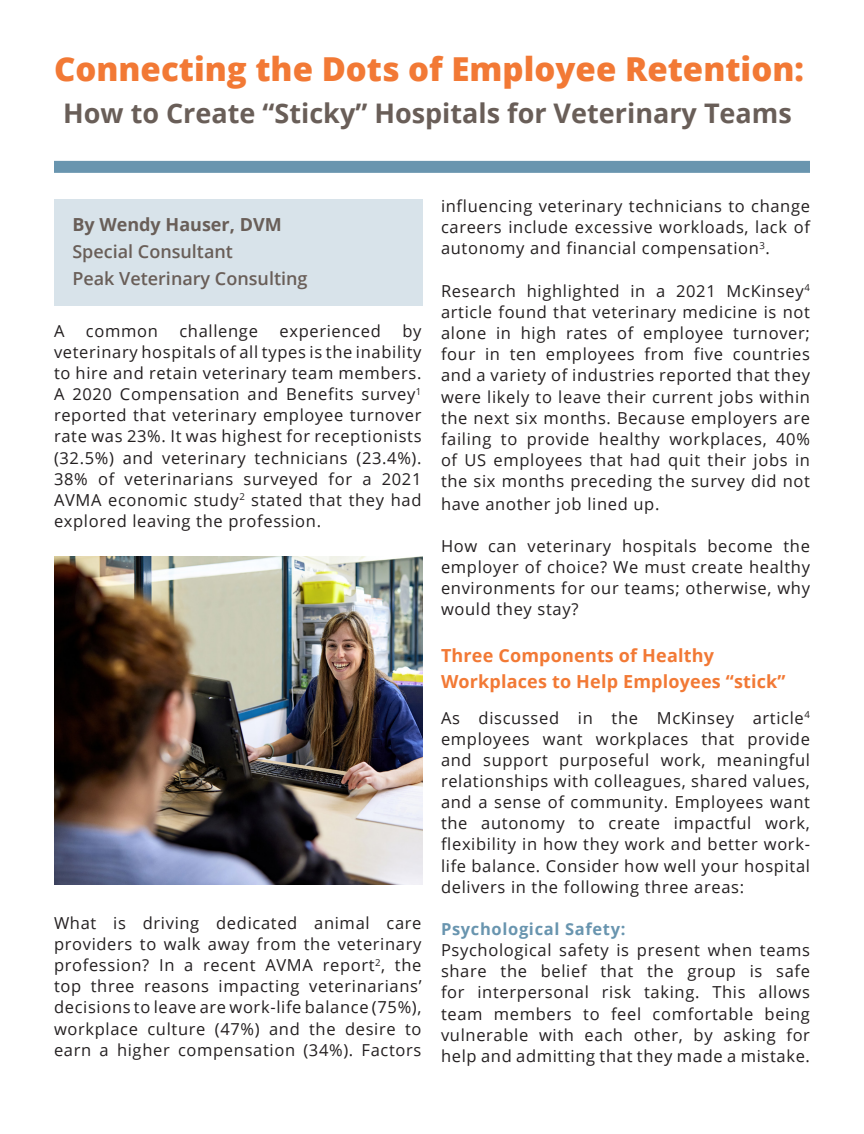
<style>
.page{position:relative;width:864px;height:1134px;background:#fff}
.page>*{position:absolute;margin:0;border:0;box-sizing:border-box;transform-origin:0 0}
.t1{font:800 33px "Open Sans";color:#f27935}
.Subhead{font:700 27px "Open Sans";color:#695e58}
.t2{font:700 18px/25.5px "Open Sans";letter-spacing:.01em;color:#f27935}
.t3{font:600 18px "Open Sans";color:#695e58}
.t4{font:700 18px "Open Sans";color:#695e58}
.Paragraph_Style_Body{font:16.5px/21.1px "Open Sans";letter-spacing:.04em;color:#231f20;text-align:justify}
.t5{font:700 16.5px "Open Sans";letter-spacing:.04em;color:#6995af}
</style>
<div class="page">
<img style="left:54px;top:556px;width:369px;height:329px">
<div style="left:54px;top:200px;width:369px;height:106px;background:#d8e3ea"></div>
<div style="left:54px;top:161px;width:756px;height:12px;background:#6995af"></div>
<p class="t1" style="left:54px;top:44px;width:752px">Connecting the Dots of Employee Retention:</p>
<p class="Subhead" style="left:63px;top:94px;width:730px">How to Create “Sticky” Hospitals for Veterinary Teams</p>
<p class="t4" style="left:72px;top:212px;width:211px">By Wendy Hauser, DVM</p>
<p class="t3" style="left:72px;top:239px;width:162px">Special Consultant</p>
<p class="t3" style="left:72px;top:266px;width:237px">Peak Veterinary Consulting</p>
<p class="Paragraph_Style_Body" style="left:54px;top:320px;width:12px">A</p>
<p class="Paragraph_Style_Body" style="left:86px;top:320px;width:73px">common</p>
<p class="Paragraph_Style_Body" style="left:179px;top:320px;width:80px">challenge</p>
<p class="Paragraph_Style_Body" style="left:279px;top:320px;width:103px">experienced</p>
<p class="Paragraph_Style_Body" style="left:54px;top:320px;width:369px;text-indent:348px">by veterinary hospitals of all types is the inability to hire and retain veterinary team members.<br>A 2020 Compensation and Benefits survey<sup>1 </sup>reported that veterinary employee turnover rate was 23%. It was highest for receptionists (32.5%) and veterinary technicians (23.4%).<br>38% of veterinarians surveyed for a 2021<br>AVMA economic study<sup>2</sup> stated that they had explored leaving the profession.</p>
<p class="Paragraph_Style_Body" style="left:54px;top:912px;width:369px">What is driving dedicated animal care providers to walk away from the veterinary profession? In a recent AVMA report<sup>2</sup>, the top three reasons impacting veterinarians’ decisions to leave are work-life balance (75%), workplace culture (47%) and the desire to earn a higher compensation (34%). Factors</p>
<p class="Paragraph_Style_Body" style="left:441px;top:195px;width:371px">influencing veterinary technicians to change careers include excessive workloads, lack of autonomy and financial compensation<sup>3</sup>.</p>
<p class="Paragraph_Style_Body" style="left:441px;top:280px;width:371px">Research highlighted in a 2021 McKinsey<sup>4 </sup>article found that veterinary medicine is not alone in high rates of employee turnover; four in ten employees from five countries and a variety of industries reported that they were likely to leave their current jobs within the next six months. Because employers are failing to provide healthy workplaces, 40% of US employees that had quit their jobs in the six months preceding the survey did not have another job lined up.</p>
<p class="Paragraph_Style_Body" style="left:441px;top:535px;width:371px">How can veterinary hospitals become the employer of choice? We must create healthy environments for our teams; otherwise, why would they stay?</p>
<p class="t2" style="left:441px;top:642px;width:346px">Three Components of Healthy<br>Workplaces to Help Employees “stick”</p>
<p class="Paragraph_Style_Body" style="left:441px;top:707px;width:371px">As discussed in the McKinsey article<sup>4 </sup>employees want workplaces that provide and support purposeful work, meaningful relationships with colleagues, shared values, and a sense of community. Employees want the autonomy to create impactful work, flexibility in how they work and better work&shy;life balance. Consider how well your hospital delivers in the following three areas:</p>
<p class="t5" style="left:441px;top:917px;width:186px">Psychological Safety:</p>
<p class="Paragraph_Style_Body" style="left:441px;top:939px;width:371px">Psychological safety is present when teams share the belief that the group is safe for interpersonal risk taking. This allows team members to feel comfortable being vulnerable with each other, by asking for help and admitting that they made a mistake.</p>
</div>
